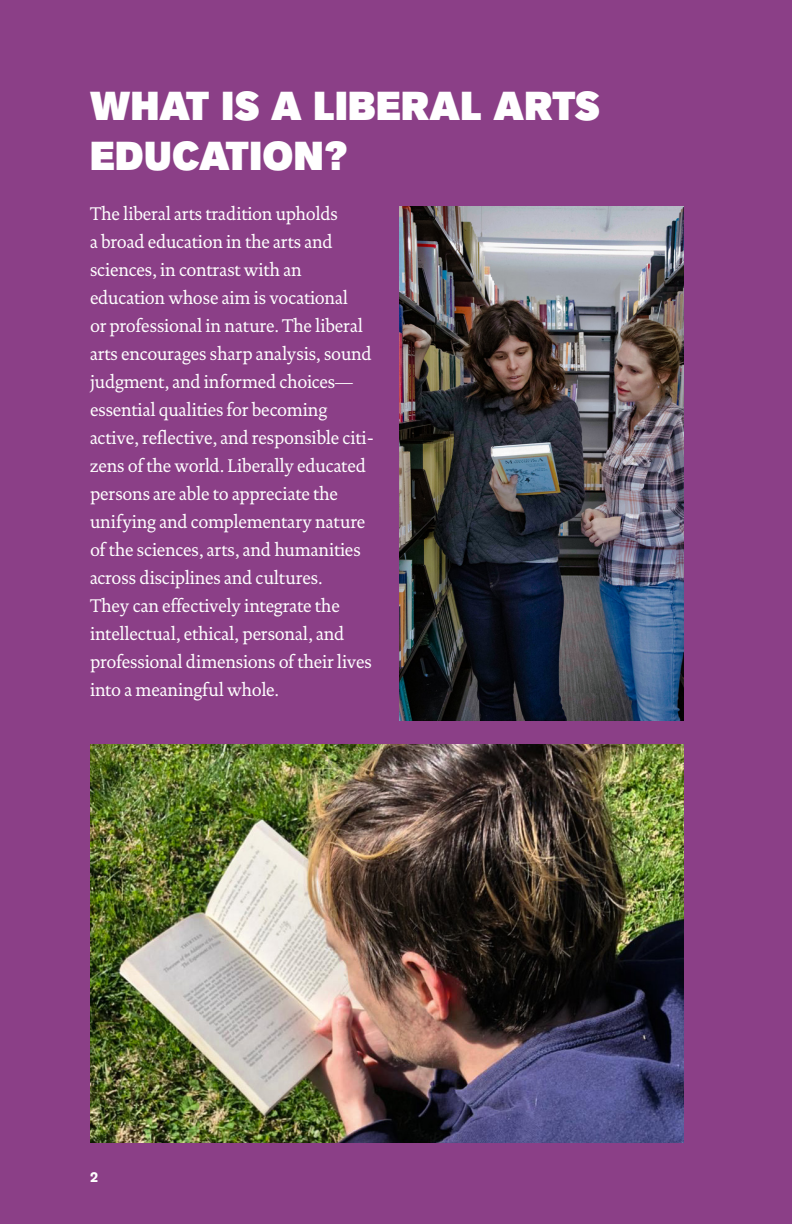
<style>
.page{position:relative;width:792px;height:1224px;background:#8b3f87}
.page>*{position:absolute;margin:0;border:0;box-sizing:border-box;transform-origin:0 0}
.t1{font:900 40px/50px "Akzid Grtsk Next";letter-spacing:.01em;color:#fff;scale:.96 1}
.text__white{font:18.6px/28px "DTL Documenta ST";letter-spacing:-.01em;color:#fff;scale:.96 1}
.t2{font:700 14px "Akzid Grtsk Next";color:#fff;scale:.96 1}
</style>
<div class="page">
<img style="left:90px;top:744px;width:594px;height:399px">
<img style="left:399px;top:206px;width:285px;height:515px">
<p class="t1" style="left:90px;top:82px;width:532px">WHAT IS A LIBERAL ARTS<br>EDUCATION?</p>
<p class="text__white" style="left:90px;top:200px;width:297px">The liberal arts tradition upholds<br>a broad education in the arts and sciences, in contrast with an education whose aim is vocational<br>or professional in nature. The liberal arts encourages sharp analysis, sound judgment, and informed choices— essential qualities for becoming active, reflective, and responsible citi&shy;zens of the world. Liberally educated persons are able to appreciate the unifying and complementary nature of the sciences, arts, and humanities across disciplines and cultures.<br>They can effectively integrate the intellectual, ethical, personal, and professional dimensions of their lives into a meaningful whole.</p>
<p class="t2" style="left:90px;top:1168px;width:10px">2</p>
</div>
